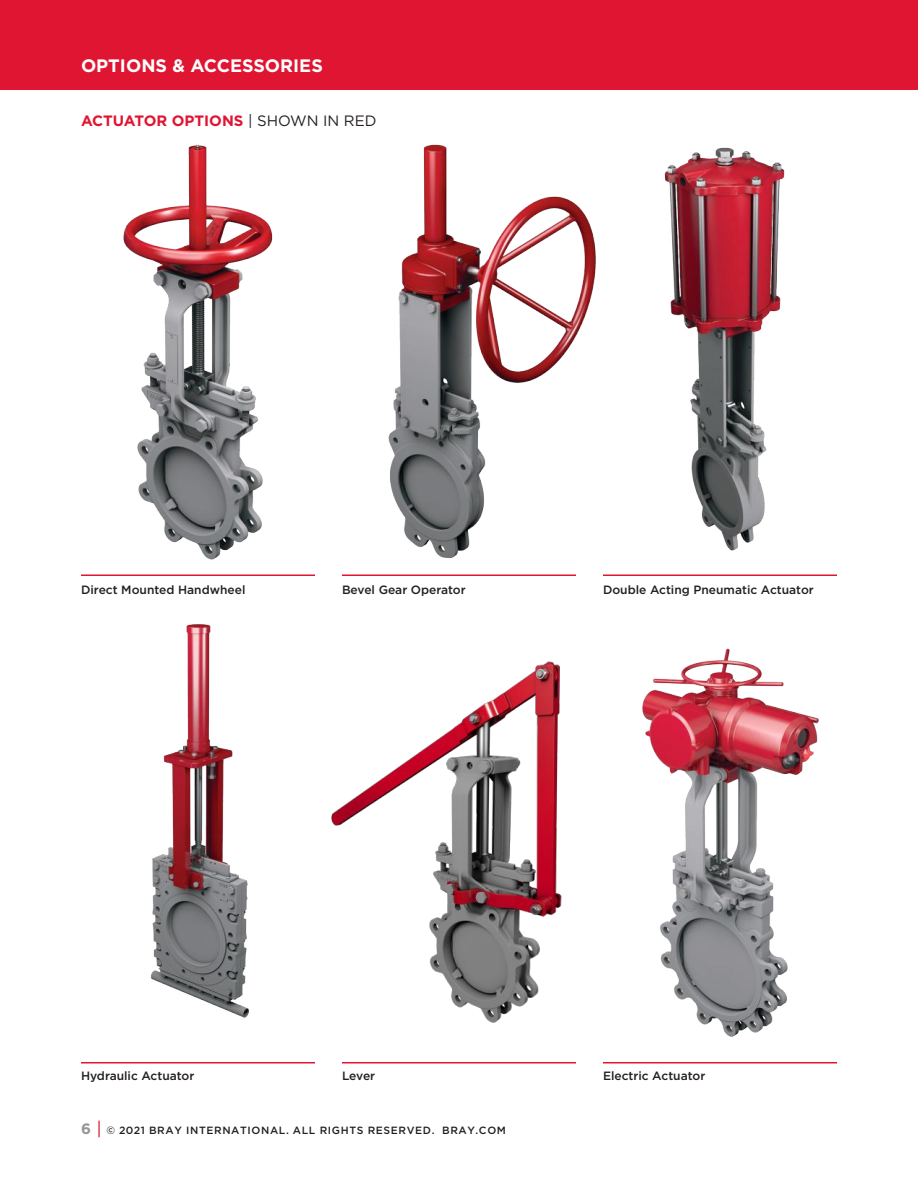
<style>
.page{position:relative;width:918px;height:1188px;background:#fff}
.page>*{position:absolute;margin:0;border:0;box-sizing:border-box;transform-origin:0 0}
.t1{font:700 18px "Gotham Pro";color:#fff}
.t2{font:700 15px "Gotham Pro";color:#e01532}
.t3{font:500 12px "Gotham Pro";color:#241f1f}
.t4{font:500 10.5px "Gotham Pro";letter-spacing:.06em;color:#241f1f}
.s1{font-family:"Gotham HTF";font-weight:400;color:#241f1f}
.s2{font-weight:700;font-size:15px;color:#969698}
.s3{font-family:"Gotham HTF";font-weight:400;font-size:18px;color:#e01532}
</style>
<div class="page">
<div style="left:0;top:0;width:918px;height:90px;background:#e01532"></div>
<img style="left:642px;top:648px;width:177px;height:389px">
<img style="left:123px;top:144px;width:150px;height:416px">
<img style="left:151px;top:624px;width:98px;height:394px">
<img style="left:664px;top:147px;width:121px;height:404px">
<img style="left:388px;top:144px;width:208px;height:414px">
<hr style="left:81px;top:574px;width:234px;height:2px;background:#e01532">
<hr style="left:342px;top:574px;width:234px;height:2px;background:#e01532">
<hr style="left:81px;top:1062px;width:234px;height:2px;background:#e01532">
<hr style="left:603px;top:574px;width:234px;height:2px;background:#e01532">
<hr style="left:342px;top:1062px;width:234px;height:2px;background:#e01532">
<hr style="left:603px;top:1062px;width:234px;height:2px;background:#e01532">
<img style="left:331px;top:661px;width:231px;height:362px">
<h1 class="t1" style="left:81px;top:55px;width:243px">OPTIONS &amp; ACCESSORIES</h1>
<p class="t2" style="left:81px;top:112px;width:297px">ACTUATOR OPTIONS <span class="s1">| SHOWN IN RED</span></p>
<p class="t3" style="left:81px;top:583px;width:166px">Direct Mounted Handwheel</p>
<p class="t3" style="left:342px;top:583px;width:125px">Bevel Gear Operator</p>
<p class="t3" style="left:603px;top:583px;width:212px">Double Acting Pneumatic Actuator</p>
<p class="t3" style="left:81px;top:1069px;width:115px">Hydraulic Actuator</p>
<p class="t3" style="left:342px;top:1069px;width:35px">Lever</p>
<p class="t3" style="left:603px;top:1069px;width:104px">Electric Actuator</p>
<p class="t4" style="left:81px;top:1124px;width:427px"><span class="s2">6</span> <span class="s3">|</span> © 2021 BRAY INTERNATIONAL. ALL RIGHTS RESERVED. BRAY.COM</p>
</div>
